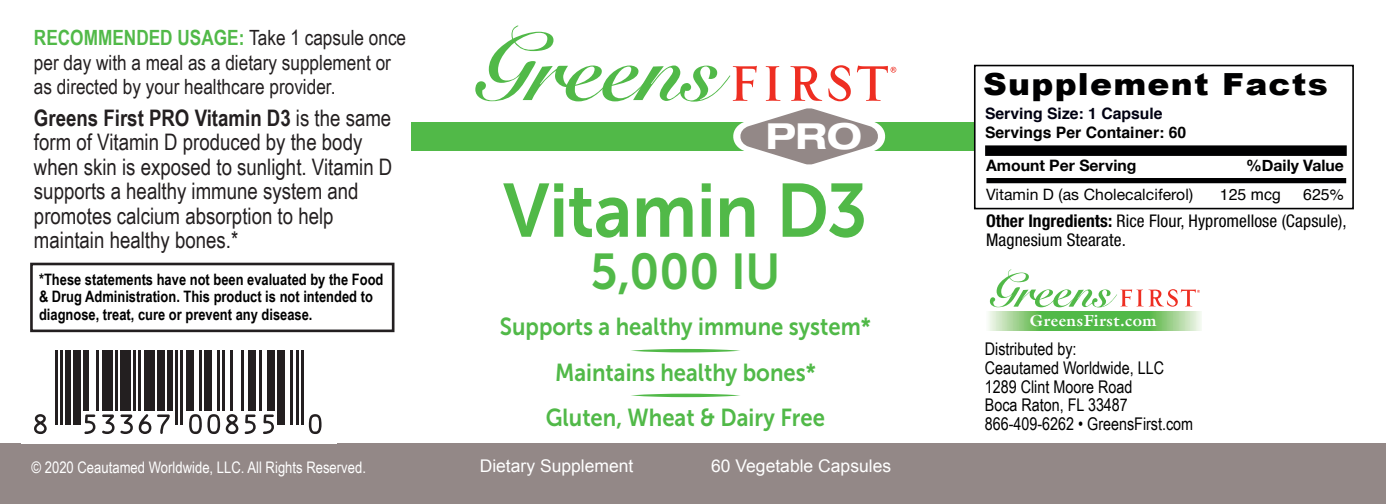
<style>
.page{position:relative;width:1386px;height:504px;background:#fff}
.page>*{position:absolute;margin:0;border:0;box-sizing:border-box;transform-origin:0 0}
.t1{font:75.25px "Museo Sans 700";letter-spacing:-.005em;color:#51b948;scale:.95 1}
.t2{font:50.05px "Museo Sans 700";color:#51b948;scale:.95 1}
.t3{font:700 expanded 36.05px "Helvetica Neue LT Pro";color:#fff}
.t4{font:900 30.45px "Arial";letter-spacing:.04em;color:#000001;scale:1.08 1}
.t5{font:24.5px/45.5px "Museo Sans 700";color:#51b948;text-align:center;scale:.9 1}
.t6{font:22.75px/24.5px "Arial Narrow";color:#231f20}
.t7{font:21px/24.5px "Arial Narrow";color:#231f20}
.t8{font:17.5px/18.6px "Arial Narrow";color:#000}
.t9{font:condensed 17.5px/19.2px "Helvetica Neue LT Pro";letter-spacing:.005em;color:#000001}
.t10{font:17.5px "Arial";color:#fff}
.t11{font:16.1px "Arial Narrow";color:#fff}
.t12{font:700 16.1px "Galliard Std";letter-spacing:.035em;color:#fff}
.t13{font:700 15.75px/17.5px "Arial Narrow";color:#000}
.t14{font:15.75px "Helvetica Neue LT Pro";letter-spacing:.005em;color:#000001}
.t15{font:700 15.75px "Helvetica Neue";color:#000001}
.t16{font:700 15.75px "Helvetica";color:#000001}
.t17{font:700 15.75px "Helvetica";color:#000012}
.t18{font:15.75px "Helvetica";letter-spacing:.005em;color:#000001}
.s1{font-weight:700;color:#51b948}
.s2{font-weight:700}
</style>
<div class="page">
<div style="left:0;top:444px;width:1386px;height:60px;background:#938887"></div>
<div style="left:30px;top:263px;width:364px;height:69px;border:3px solid #231f20"></div>
<svg style="left:990px;top:269px;width:210px;height:38px"></svg>
<svg style="left:988px;top:311px;width:214px;height:20px;background:#7bc770"></svg>
<div style="left:411px;top:122px;width:572px;height:29px;background:#51b948"></div>
<svg style="left:475px;top:25px;width:421px;height:140px"></svg>
<svg style="left:631px;top:349px;width:109px;height:3px"></svg>
<svg style="left:631px;top:394px;width:109px;height:3px"></svg>
<hr style="left:55px;top:350px;width:2px;height:74px;background:#231f20">
<hr style="left:60px;top:350px;width:3px;height:74px;background:#231f20">
<hr style="left:175px;top:350px;width:3px;height:74px;background:#231f20">
<hr style="left:180px;top:350px;width:3px;height:74px;background:#231f20">
<hr style="left:296px;top:350px;width:2px;height:74px;background:#231f20">
<hr style="left:301px;top:350px;width:3px;height:74px;background:#231f20">
<div style="left:65px;top:350px;width:5px;height:74px;background:#231f20"></div>
<div style="left:73px;top:350px;width:8px;height:74px;background:#231f20"></div>
<div style="left:84px;top:350px;width:5px;height:61px;background:#231f20"></div>
<hr style="left:97px;top:350px;width:2px;height:61px;background:#231f20">
<div style="left:102px;top:350px;width:10px;height:61px;background:#231f20"></div>
<hr style="left:115px;top:350px;width:3px;height:61px;background:#231f20">
<div style="left:120px;top:350px;width:11px;height:61px;background:#231f20"></div>
<hr style="left:133px;top:350px;width:3px;height:61px;background:#231f20">
<hr style="left:139px;top:350px;width:2px;height:61px;background:#231f20">
<div style="left:144px;top:350px;width:10px;height:61px;background:#231f20"></div>
<div style="left:157px;top:350px;width:8px;height:61px;background:#231f20"></div>
<div style="left:167px;top:350px;width:6px;height:61px;background:#231f20"></div>
<div style="left:186px;top:350px;width:8px;height:61px;background:#231f20"></div>
<hr style="left:199px;top:350px;width:2px;height:61px;background:#231f20">
<div style="left:204px;top:350px;width:8px;height:61px;background:#231f20"></div>
<hr style="left:217px;top:350px;width:3px;height:61px;background:#231f20">
<hr style="left:222px;top:350px;width:3px;height:61px;background:#231f20">
<hr style="left:230px;top:350px;width:3px;height:61px;background:#231f20">
<hr style="left:241px;top:350px;width:2px;height:61px;background:#231f20">
<div style="left:249px;top:350px;width:7px;height:61px;background:#231f20"></div>
<hr style="left:259px;top:350px;width:3px;height:61px;background:#231f20">
<div style="left:267px;top:350px;width:8px;height:61px;background:#231f20"></div>
<div style="left:277px;top:350px;width:8px;height:74px;background:#231f20"></div>
<hr style="left:290px;top:350px;width:3px;height:74px;background:#231f20">
<svg style="left:84px;top:414px;width:86px;height:20px"></svg>
<svg style="left:189px;top:414px;width:85px;height:20px"></svg>
<svg style="left:34px;top:414px;width:13px;height:20px"></svg>
<svg style="left:309px;top:414px;width:13px;height:20px"></svg>
<div style="left:974px;top:65px;width:380px;height:144px;background:#fff;border:2px solid #000001"></div>
<div style="left:985px;top:145px;width:362px;height:11px;background:#000001"></div>
<div style="left:986px;top:178px;width:360px;height:5px;background:#000001"></div>
<p class="t7" style="left:34px;top:25px;width:374px"><span class="s1">RECOMMENDED USAGE:</span> Take 1 capsule once per day with a meal as a dietary supplement or as directed by your healthcare provider.</p>
<p class="t6" style="left:34px;top:105px;width:360px"><span class="s2">Greens First PRO Vitamin D3</span> is the same form of Vitamin D produced by the body when skin is exposed to sunlight. Vitamin D supports a healthy immune system and promotes calcium absorption to help maintain healthy bones.*</p>
<p class="t13" style="left:39px;top:269px;width:346px">*These statements have not been evaluated by the Food &amp; Drug Administration. This product is not intended to diagnose, treat, cure or prevent any disease.</p>
<p class="t11" style="left:32px;top:455px;width:336px">© 2020 Ceautamed Worldwide, LLC. All Rights Reserved.</p>
<h3 class="t3" style="left:766px;top:113px;width:97px">PRO</h3>
<h1 class="t1" style="left:503px;top:169px;width:385px">Vitamin D3</h1>
<h2 class="t2" style="left:591px;top:244px;width:201px">5,000 IU</h2>
<p class="t5" style="left:500px;top:304px;width:414px">Supports a healthy immune system*<br>Maintains healthy bones*<br>Gluten, Wheat &amp; Dairy Free</p>
<p class="t10" style="left:480px;top:455px;width:155px">Dietary Supplement</p>
<p class="t10" style="left:711px;top:455px;width:181px">60 Vegetable Capsules</p>
<h3 class="t4" style="left:983px;top:62px;width:321px">Supplement Facts</h3>
<p class="t17" style="left:985px;top:100px;width:179px">Serving Size: 1 Capsule</p>
<p class="t16" style="left:985px;top:120px;width:203px">Servings Per Container: 60</p>
<p class="t15" style="left:986px;top:153px;width:152px">Amount Per Serving</p>
<p class="t15" style="left:1246px;top:153px;width:99px">%Daily Value</p>
<p class="t14" style="left:986px;top:185px;width:209px">Vitamin D (as Cholecalciferol)</p>
<p class="t18" style="left:1220px;top:182px;width:62px">125 mcg</p>
<p class="t18" style="left:1303px;top:182px;width:42px">625%</p>
<p class="t9" style="left:986px;top:211px;width:362px"><span class="s2">Other Ingredients:</span> Rice Flour, Hypromellose (Capsule),<br>Magnesium Stearate.</p>
<p class="t12" style="left:1030px;top:310px;width:128px">GreensFirst.com</p>
<p class="t8" style="left:985px;top:339px;width:210px">Distributed by:<br>Ceautamed Worldwide, LLC<br>1289 Clint Moore Road<br>Boca Raton, FL 33487<br>866-409-6262 • GreensFirst.com</p>
</div>
